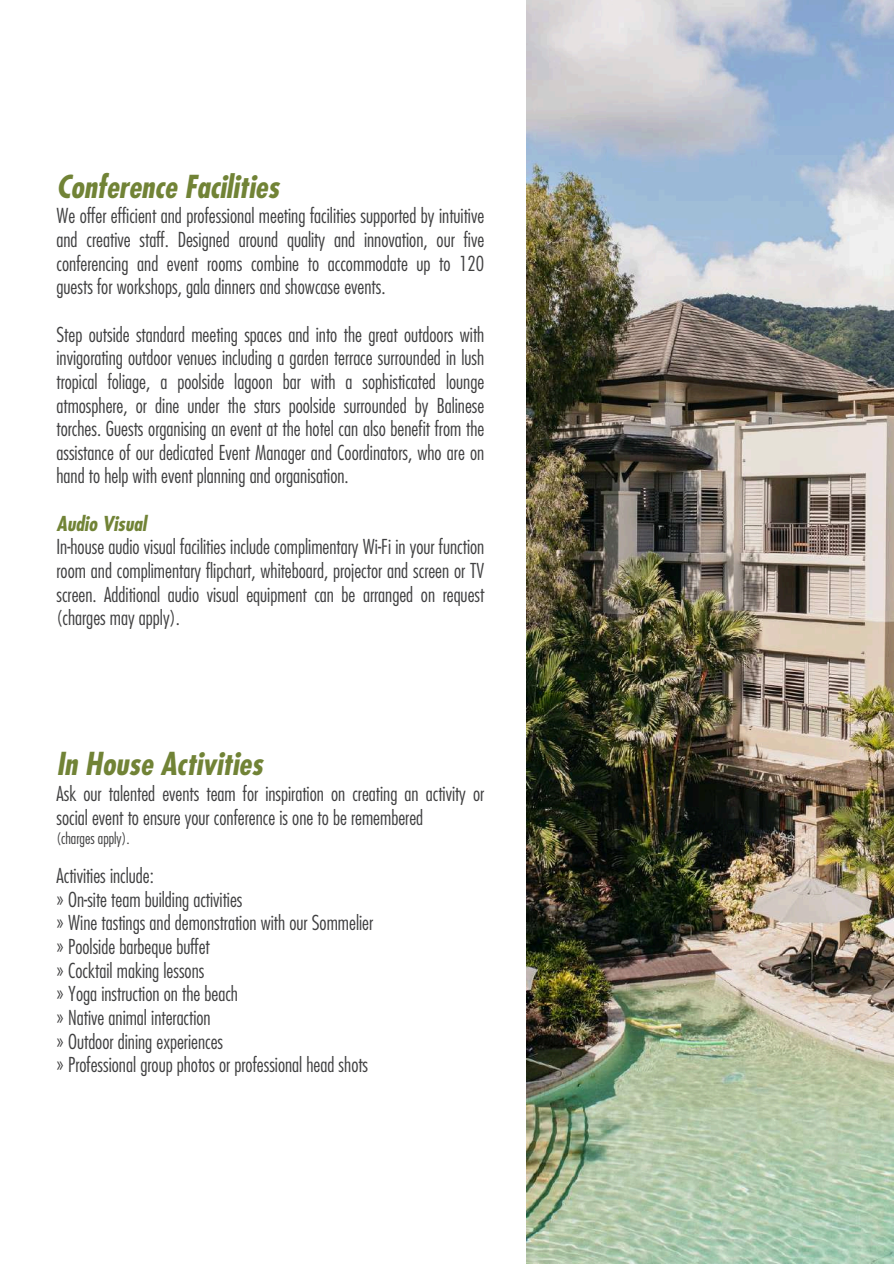
<style>
.page{position:relative;width:894px;height:1264px;background:#fff}
.page>*{position:absolute;margin:0;border:0;box-sizing:border-box;transform-origin:0 0}
.t1{font:italic 700 condensed 30.75px "Futura Std";color:#718336}
.t2{font:300 condensed 20.1px/23.7px "Futura Std";color:#404041;text-align:justify}
.t3{font:italic 700 condensed 20.1px "Futura Std";color:#718336}
.t4{font:300 condensed 15.6px "Futura Std";color:#404041}
</style>
<div class="page">
<img style="left:526px;top:0;width:367px;height:1263px">
<h1 class="t1" style="left:56px;top:172px;width:224px">Conference Facilities</h1>
<p class="t2" style="left:56px;top:205px;width:429px">We offer efficient and professional meeting facilities supported by intuitive and creative staff. Designed around quality and innovation, our five conferencing and event rooms combine to accommodate up to 120 guests for workshops, gala dinners and showcase events.</p>
<p class="t2" style="left:56px;top:323px;width:429px">Step outside standard meeting spaces and into the great outdoors with invigorating outdoor venues including a garden terrace surrounded in lush tropical foliage, a poolside lagoon bar with a sophisticated lounge atmosphere, or dine under the stars poolside surrounded by Balinese torches. Guests organising an event at the hotel can also benefit from the assistance of our dedicated Event Manager and Coordinators, who are on hand to help with event planning and organisation.</p>
<p class="t3" style="left:56px;top:514px;width:91px">Audio Visual</p>
<p class="t2" style="left:56px;top:536px;width:429px">In-house audio visual facilities include complimentary Wi-Fi in your function room and complimentary flipchart, whiteboard, projector and screen or TV screen. Additional audio visual equipment can be arranged on request (charges may apply).</p>
<h1 class="t1" style="left:56px;top:749px;width:208px">In House Activities</h1>
<p class="t2" style="left:56px;top:782px;width:429px">Ask our talented events team for inspiration on creating an activity or social event to ensure your conference is one to be remembered</p>
<p class="t4" style="left:56px;top:830px;width:75px">(charges apply).</p>
<p class="t2" style="left:56px;top:864px;width:318px;text-align:left">Activities include:<br>» On-site team building activities<br>» Wine tastings and demonstration with our Sommelier » Poolside barbeque buffet<br>» Cocktail making lessons<br>» Yoga instruction on the beach<br>» Native animal interaction<br>» Outdoor dining experiences<br>» Professional group photos or professional head shots</p>
</div>
